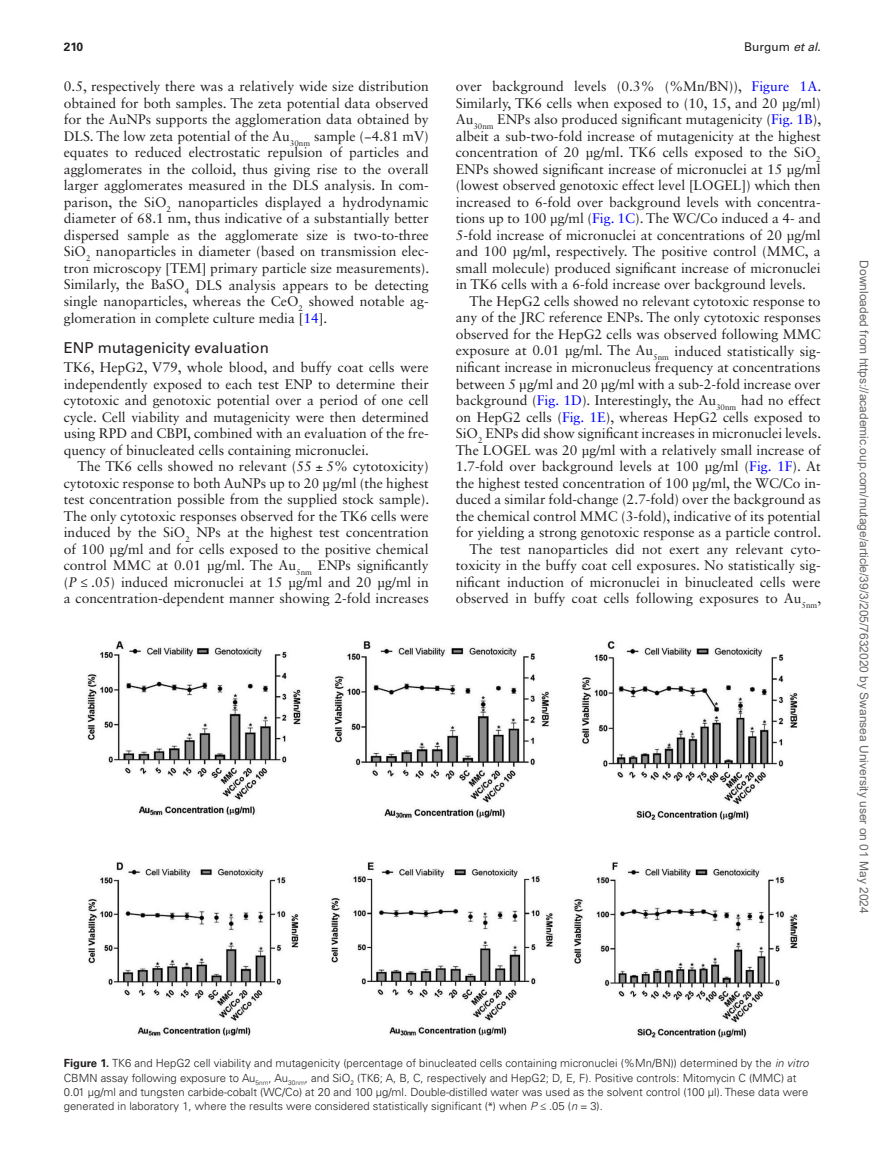
<style>
.page{position:relative;width:893px;height:1174px;background:#fff}
.page>*{position:absolute;margin:0;border:0;box-sizing:border-box;transform-origin:0 0}
.t1{font:15px "Univers LT Std";color:#231f20}
.t2{font:13.8px/16.5px "Sabon LT Std";color:#231f20;text-align:justify}
.t3{font:12px "Arial";color:#666}
.t4{font:12px "Univers LT Std";color:#231f20}
.t5{font:700 12px "Univers LT Std";color:#231f20}
.t6{font:300 11.25px/14.2px "Univers LT Std";color:#231f20}
.s1{font-style:italic}
.s2{color:#00f}
.s3{font-weight:700}
.s4{font-family:"Myriad Pro";font-weight:400}
</style>
<div class="page">
<img style="left:87px;top:640px;width:711px;height:398px">
<p class="t5" style="left:64px;top:40px;width:21px">210</p>
<p class="t4" style="left:744px;top:40px;width:78px">Burgum <span class="s1">et al</span>.</p>
<p class="t2" style="left:64px;top:78px;width:367px">0.5, respectively there was a relatively wide size distribution obtained for both samples. The zeta potential data observed for the AuNPs supports the agglomeration data obtained by DLS. The low zeta potential of the Au<sub>30nm</sub> sample (−4.81 mV) equates to reduced electrostatic repulsion of particles and agglomerates in the colloid, thus giving rise to the overall larger agglomerates measured in the DLS analysis. In com&shy;parison, the SiO<sub>2</sub> nanoparticles displayed a hydrodynamic diameter of 68.1 nm, thus indicative of a substantially better dispersed sample as the agglomerate size is two-to-three SiO<sub>2</sub> nanoparticles in diameter (based on transmission elec&shy;tron microscopy [TEM] primary particle size measurements).<br>Similarly, the BaSO<sub>4</sub> DLS analysis appears to be detecting single nanoparticles, whereas the CeO<sub>2</sub> showed notable ag&shy;glomeration in complete culture media [<span class="s2">14</span>].</p>
<p class="t1" style="left:64px;top:338px;width:207px">ENP mutagenicity evaluation</p>
<p class="t2" style="left:64px;top:359px;width:366px">TK6, HepG2, V79, whole blood, and buffy coat cells were independently exposed to each test ENP to determine their cytotoxic and genotoxic potential over a period of one cell cycle. Cell viability and mutagenicity were then determined using RPD and CBPI, combined with an evaluation of the fre&shy;quency of binucleated cells containing micronuclei.</p>
<p class="t2" style="left:64px;top:458px;width:367px;text-indent:14px">The TK6 cells showed no relevant (55 ± 5% cytotoxicity) cytotoxic response to both AuNPs up to 20 µg/ml (the highest test concentration possible from the supplied stock sample).<br>The only cytotoxic responses observed for the TK6 cells were induced by the SiO<sub>2</sub> NPs at the highest test concentration of 100 µg/ml and for cells exposed to the positive chemical control MMC at 0.01 µg/ml. The Au<sub>5nm</sub> ENPs significantly (<span class="s1">P</span> ≤ .05) induced micronuclei at 15 µg/ml and 20 µg/ml in a concentration-dependent manner showing 2-fold increases</p>
<p class="t2" style="left:456px;top:78px;width:367px">over background levels (0.3% (%Mn/BN)), <span class="s2">Figure 1A</span>.<br>Similarly, TK6 cells when exposed to (10, 15, and 20 µg/ml)<br>Au<sub>30nm</sub> ENPs also produced significant mutagenicity (<span class="s2">Fig. 1B</span>), albeit a sub-two-fold increase of mutagenicity at the highest concentration of 20 µg/ml. TK6 cells exposed to the SiO<sub>2<br></sub>ENPs showed significant increase of micronuclei at 15 µg/ml (lowest observed genotoxic effect level [LOGEL]) which then increased to 6-fold over background levels with concentra&shy;tions up to 100 µg/ml (<span class="s2">Fig. 1C</span>). The WC/Co induced a 4- and 5-fold increase of micronuclei at concentrations of 20 µg/ml and 100 µg/ml, respectively. The positive control (MMC, a small molecule) produced significant increase of micronuclei in TK6 cells with a 6-fold increase over background levels.</p>
<p class="t2" style="left:456px;top:293px;width:367px;text-align:right">The HepG2 cells showed no relevant cytotoxic response to any of the JRC reference ENPs. The only cytotoxic responses observed for the HepG2 cells was observed following MMC exposure at 0.01 µg/ml. The Au<sub>5nm</sub> induced statistically sig&shy;nificant increase in micronucleus frequency at concentrations between 5 µg/ml and 20 µg/ml with a sub-2-fold increase over background (<span class="s2">Fig. 1D</span>). Interestingly, the Au<sub>30nm</sub> had no effect on HepG2 cells (<span class="s2">Fig. 1E</span>), whereas HepG2 cells exposed to SiO<sub>2</sub> ENPs did show significant increases in micronuclei levels.<br>The LOGEL was 20 µg/ml with a relatively small increase of 1.7-fold over background levels at 100 µg/ml (<span class="s2">Fig. 1F</span>). At the highest tested concentration of 100 µg/ml, the WC/Co in&shy;duced a similar fold-change (2.7-fold) over the background as the chemical control MMC (3-fold), indicative of its potential for yielding a strong genotoxic response as a particle control.<br>The test nanoparticles did not exert any relevant cyto&shy;toxicity in the buffy coat cell exposures. No statistically sig&shy;nificant induction of micronuclei in binucleated cells were observed in buffy coat cells following exposures to Au<sub>5nm</sub>,</p>
<p class="t3" style="left:868px;top:260px;width:655px;rotate:90deg">Downloaded from https://academic.oup.com/mutage/article/39/3/205/7632020 by Swansea University user on 01 May 2024</p>
<p class="t6" style="left:64px;top:1056px;width:746px"><span class="s3">Figure 1.</span> TK6 and HepG2 cell viability and mutagenicity (percentage of binucleated cells containing micronuclei (%Mn/BN)) determined by the <span class="s1">in vitro </span>CBMN assay following exposure to Au<sub>5nm</sub>, Au<sub>30nm</sub>, and SiO<sub>2</sub> (TK6; A, B, C, respectively and HepG2; D, E, F). Positive controls: Mitomycin C (MMC) at 0.01 µg/ml and tungsten carbide-cobalt (WC/Co) at 20 and 100 µg/ml. Double-distilled water was used as the solvent control (100 µl). These data were generated in laboratory 1, where the results were considered statistically significant (<span class="s4">*</span>) when <span class="s1">P</span> ≤ .05 (<span class="s1">n</span> = 3).</p>
</div>
